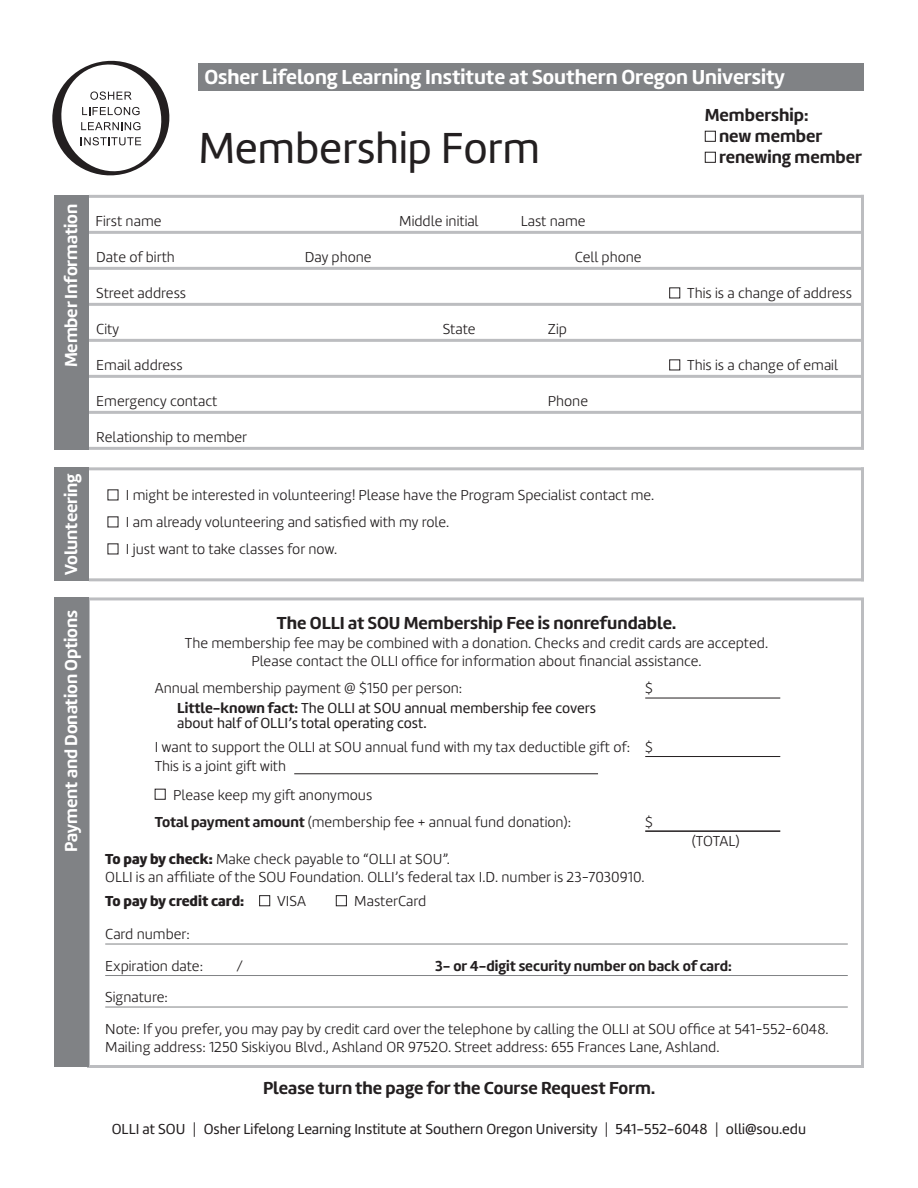
<style>
.page{position:relative;width:918px;height:1188px;background:#fff}
.page>*{position:absolute;margin:0;border:0;box-sizing:border-box;transform-origin:0 0}
.t1{font:45px "Marine";letter-spacing:-.005em;color:#231f20}
.t2{font:700 21px "Marine";color:#fff}
.t3{font:700 18px "Marine";color:#231f20}
.t4{font:700 18px "Marine";letter-spacing:-.005em;color:#fff}
.t5{font:300 15px/27px "Marine";color:#231f20}
.t6{font:15px/15px "Marine";color:#231f20}
.t7{font:700 15px "Marine";color:#231f20}
.t8{font:900 15px "Marine";color:#231f20}
.s1{font-weight:700}
.s2{font-weight:900}
.s3{font-weight:300;font-size:19.5px}
</style>
<div class="page">
<hr style="left:89px;top:195px;width:775px;height:3px;background:#bcbdc0">
<hr style="left:89px;top:231px;width:775px;height:3px;background:#bcbdc0">
<hr style="left:89px;top:267px;width:775px;height:3px;background:#bcbdc0">
<hr style="left:89px;top:303px;width:775px;height:3px;background:#bcbdc0">
<hr style="left:89px;top:339px;width:775px;height:3px;background:#bcbdc0">
<hr style="left:89px;top:375px;width:775px;height:3px;background:#bcbdc0">
<hr style="left:89px;top:411px;width:775px;height:3px;background:#bcbdc0">
<hr style="left:89px;top:447px;width:775px;height:3px;background:#bcbdc0">
<svg style="left:669px;top:287px;width:12px;height:84px"></svg>
<div style="left:54px;top:195px;width:35px;height:255px;background:#808285"></div>
<hr style="left:861px;top:195px;width:3px;height:254px;background:#bcbdc0">
<hr style="left:89px;top:467px;width:775px;height:3px;background:#bcbdc0">
<hr style="left:89px;top:578px;width:775px;height:3px;background:#bcbdc0">
<svg style="left:107px;top:489px;width:12px;height:66px"></svg>
<div style="left:54px;top:467px;width:35px;height:114px;background:#808285"></div>
<hr style="left:861px;top:467px;width:3px;height:114px;background:#bcbdc0">
<div style="left:87px;top:597px;width:777px;height:471px;border:3px solid #bcbdc0"></div>
<hr style="left:645px;top:698px;width:135px;height:1px;background:#231f20">
<hr style="left:645px;top:756px;width:135px;height:1px;background:#231f20">
<hr style="left:294px;top:773px;width:304px;height:1px;background:#231f20">
<hr style="left:645px;top:830px;width:135px;height:2px;background:#231f20">
<hr style="left:105px;top:944px;width:743px;height:1px;background:#808285">
<hr style="left:105px;top:975px;width:743px;height:1px;background:#808285">
<hr style="left:105px;top:1007px;width:743px;height:1px;background:#808285">
<svg style="left:154px;top:788px;width:193px;height:119px"></svg>
<div style="left:54px;top:597px;width:35px;height:470px;background:#808285"></div>
<svg style="left:52px;top:60px;width:118px;height:116px"></svg>
<div style="left:198px;top:63px;width:666px;height:28px;background:#808285"></div>
<div style="left:705px;top:131px;width:11px;height:11px;border:1px solid #231f20"></div>
<div style="left:705px;top:152px;width:11px;height:11px;border:1px solid #231f20"></div>
<p class="t2" style="left:204px;top:63px;width:582px">Osher Lifelong Learning Institute at Southern Oregon University</p>
<p class="t3" style="left:705px;top:103px;width:105px">Membership:</p>
<p class="t3" style="left:719px;top:124px;width:105px">new member</p>
<h1 class="t1" style="left:198px;top:119px;width:343px">Membership Form</h1>
<p class="t3" style="left:719px;top:145px;width:144px">renewing member</p>
<p class="t4" style="left:59px;top:367px;width:165px;rotate:-90deg">Member Information</p>
<p class="t5" style="left:96px;top:208px;width:68px">First name</p>
<p class="t5" style="left:399px;top:208px;width:81px">Middle initial</p>
<p class="t5" style="left:521px;top:208px;width:66px">Last name</p>
<p class="t5" style="left:96px;top:244px;width:80px">Date of birth</p>
<p class="t5" style="left:305px;top:244px;width:68px">Day phone</p>
<p class="t5" style="left:575px;top:244px;width:68px">Cell phone</p>
<p class="t5" style="left:96px;top:280px;width:91px">Street address</p>
<p class="t5" style="left:687px;top:280px;width:166px">This is a change of address</p>
<p class="t5" style="left:96px;top:316px;width:24px">City</p>
<p class="t5" style="left:443px;top:316px;width:34px">State</p>
<p class="t5" style="left:548px;top:316px;width:21px">Zip</p>
<p class="t5" style="left:96px;top:352px;width:88px">Email address</p>
<p class="t5" style="left:687px;top:352px;width:152px">This is a change of email</p>
<p class="t5" style="left:96px;top:388px;width:123px">Emergency contact</p>
<p class="t5" style="left:548px;top:388px;width:42px">Phone</p>
<p class="t5" style="left:96px;top:424px;width:153px">Relationship to member</p>
<p class="t4" style="left:59px;top:575px;width:103px;rotate:-90deg">Volunteering</p>
<p class="t5" style="left:126px;top:482px;width:530px">I might be interested in volunteering! Please have the Program Specialist contact me.<br>I am already volunteering and satisfed with my role.<br>I just want to take classes for now.</p>
<p class="t4" style="left:59px;top:852px;width:243px;rotate:-90deg">Payment and Donation Options</p>
<p class="t3" style="left:277px;top:611px;width:401px">The OLLI at SOU Membership Fee is nonrefundable.</p>
<p class="t5" style="left:185px;top:634px;width:585px;line-height:18px;text-align:center">The membership fee may be combined with a donation. Checks and credit cards are accepted.<br>Please contact the OLLI offce for information about fnancial assistance.</p>
<p class="t5" style="left:155px;top:675px;width:309px">Annual membership payment @ $150 per person:</p>
<p class="t5" style="left:645px;top:675px;width:9px">$</p>
<p class="t6" style="left:177px;top:700px;width:420px"><span class="s1">Little-known fact:</span> The OLLI at SOU annual membership fee covers about half of OLLI’s total operating cost.</p>
<p class="t5" style="left:155px;top:737px;width:500px;line-height:19.5px">I want to support the OLLI at SOU annual fund with my tax deductible gift of: $<br>This is a joint gift with</p>
<p class="t5" style="left:155px;top:781px;width:418px;text-indent:18px">Please keep my gift anonymous<br><span class="s1">Total payment amount</span> (membership fee + annual fund donation):</p>
<p class="t5" style="left:645px;top:808px;width:9px">$</p>
<p class="t5" style="left:692px;top:828px;width:50px">(TOTAL)</p>
<p class="t5" style="left:105px;top:850px;width:541px;line-height:18px"><span class="s2">To pay by check:</span> Make check payable to “OLLI at SOU”.<br>OLLI is an affliate of the SOU Foundation. OLLI’s federal tax I.D. number is 23-7030910.</p>
<p class="t8" style="left:105px;top:891px;width:141px">To pay by credit card:</p>
<p class="t5" style="left:277px;top:888px;width:30px">VISA</p>
<p class="t5" style="left:354px;top:888px;width:74px">MasterCard</p>
<p class="t5" style="left:105px;top:918px;width:99px;line-height:31.5px">Card number:<br>Expiration date:</p>
<p class="t5" style="left:236px;top:952px;width:8px">/</p>
<p class="t7" style="left:435px;top:956px;width:298px">3- or 4-digit security number on back of card:</p>
<p class="t5" style="left:105px;top:981px;width:725px;line-height:31.5px">Signature:<br>Note: If you prefer, you may pay by credit card over the telephone by calling the OLLI at SOU offce at 541-552-6048.</p>
<p class="t5" style="left:105px;top:1033px;width:616px">Mailing address: 1250 Siskiyou Blvd., Ashland OR 9752O. Street address: 655 Frances Lane, Ashland.</p>
<p class="t3" style="left:263px;top:1076px;width:394px">Please turn the page for the Course Request Form.</p>
<p class="t6" style="left:112px;top:1121px;width:696px">OLLI at SOU <span class="s3">|</span> Osher Lifelong Learning Institute at Southern Oregon University <span class="s3">|</span> 541-552-6048 <span class="s3">|</span> olli@sou.edu</p>
</div>
